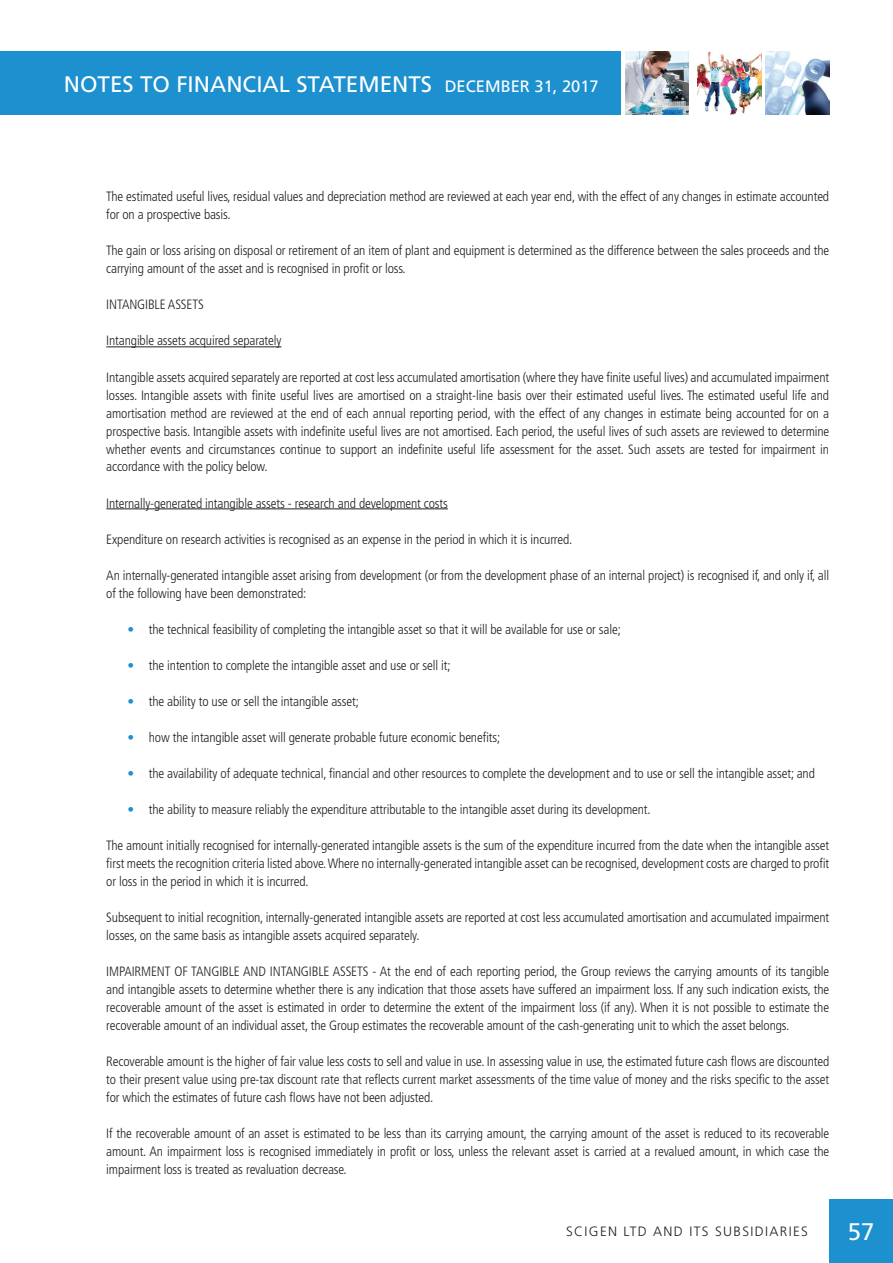
<style>
.page{position:relative;width:893px;height:1263px;background:#fff}
.page>*{position:absolute;margin:0;border:0;box-sizing:border-box;transform-origin:0 0}
.t1{font:24px "Frutiger";color:#fff}
.t2{font:22.5px "Frutiger";color:#fff}
.t3{font:300 condensed 13.5px/18px "Frutiger";letter-spacing:-.01em;color:#231f20;text-align:justify}
.t4{font:300 13.5px "Frutiger";letter-spacing:.1em;color:#231f20}
.s1{font-size:16.5px}
.s2{color:#1d90d0}
</style>
<div class="page">
<div style="left:829px;top:1199px;width:64px;height:64px;background:#1d90d0"></div>
<div style="left:0;top:51px;width:621px;height:64px;background:#1d90d0"></div>
<img style="left:625px;top:51px;width:64px;height:64px">
<img style="left:697px;top:51px;width:64px;height:64px">
<img style="left:765px;top:51px;width:64px;height:64px">
<hr style="left:106px;top:346px;width:175px;height:1px;background:#231f20">
<hr style="left:106px;top:508px;width:342px;height:1px;background:#231f20">
<h2 class="t2" style="left:64px;top:71px;width:536px">NOTES TO FINANCIAL STATEMENTS <span class="s1">DECEMBER 31, 2017</span></h2>
<p class="t3" style="left:106px;top:188px;width:724px">The estimated useful lives, residual values and depreciation method are reviewed at each year end, with the effect of any changes in estimate accounted for on a prospective basis.</p>
<p class="t3" style="left:106px;top:242px;width:724px">The gain or loss arising on disposal or retirement of an item of plant and equipment is determined as the difference between the sales proceeds and the carrying amount of the asset and is recognised in profit or loss.</p>
<p class="t3" style="left:106px;top:296px;width:99px">INTANGIBLE ASSETS</p>
<p class="t3" style="left:106px;top:332px;width:177px">Intangible assets acquired separately</p>
<p class="t3" style="left:106px;top:368px;width:724px">Intangible assets acquired separately are reported at cost less accumulated amortisation (where they have finite useful lives) and accumulated impairment losses. Intangible assets with finite useful lives are amortised on a straight-line basis over their estimated useful lives. The estimated useful life and amortisation method are reviewed at the end of each annual reporting period, with the effect of any changes in estimate being accounted for on a prospective basis. Intangible assets with indefinite useful lives are not amortised. Each period, the useful lives of such assets are reviewed to determine whether events and circumstances continue to support an indefinite useful life assessment for the asset. Such assets are tested for impairment in accordance with the policy below.</p>
<p class="t3" style="left:106px;top:494px;width:343px">Internally-generated intangible assets - research and development costs</p>
<p class="t3" style="left:106px;top:530px;width:468px">Expenditure on research activities is recognised as an expense in the period in which it is incurred.</p>
<p class="t3" style="left:106px;top:566px;width:724px">An internally-generated intangible asset arising from development (or from the development phase of an internal project) is recognised if, and only if, all of the following have been demonstrated:</p>
<p class="t3" style="left:128px;top:620px;width:495px"><span class="s2">•</span> the technical feasibility of completing the intangible asset so that it will be available for use or sale;</p>
<p class="t3" style="left:128px;top:656px;width:325px"><span class="s2">•</span> the intention to complete the intangible asset and use or sell it;</p>
<p class="t3" style="left:128px;top:692px;width:233px"><span class="s2">•</span> the ability to use or sell the intangible asset;</p>
<p class="t3" style="left:128px;top:728px;width:374px"><span class="s2">•</span> how the intangible asset will generate probable future economic benefits;</p>
<p class="t3" style="left:128px;top:764px;width:689px"><span class="s2">•</span> the availability of adequate technical, financial and other resources to complete the development and to use or sell the intangible asset; and</p>
<p class="t3" style="left:128px;top:800px;width:525px"><span class="s2">•</span> the ability to measure reliably the expenditure attributable to the intangible asset during its development.</p>
<p class="t3" style="left:106px;top:836px;width:724px">The amount initially recognised for internally-generated intangible assets is the sum of the expenditure incurred from the date when the intangible asset first meets the recognition criteria listed above. Where no internally-generated intangible asset can be recognised, development costs are charged to profit or loss in the period in which it is incurred.</p>
<p class="t3" style="left:106px;top:908px;width:724px">Subsequent to initial recognition, internally-generated intangible assets are reported at cost less accumulated amortisation and accumulated impairment losses, on the same basis as intangible assets acquired separately.</p>
<p class="t3" style="left:106px;top:962px;width:724px">IMPAIRMENT OF TANGIBLE AND INTANGIBLE ASSETS - At the end of each reporting period, the Group reviews the carrying amounts of its tangible and intangible assets to determine whether there is any indication that those assets have suffered an impairment loss. If any such indication exists, the recoverable amount of the asset is estimated in order to determine the extent of the impairment loss (if any). When it is not possible to estimate the recoverable amount of an individual asset, the Group estimates the recoverable amount of the cash-generating unit to which the asset belongs.</p>
<p class="t3" style="left:106px;top:1052px;width:724px">Recoverable amount is the higher of fair value less costs to sell and value in use. In assessing value in use, the estimated future cash flows are discounted to their present value using pre-tax discount rate that reflects current market assessments of the time value of money and the risks specific to the asset for which the estimates of future cash flows have not been adjusted.</p>
<p class="t3" style="left:106px;top:1124px;width:724px">If the recoverable amount of an asset is estimated to be less than its carrying amount, the carrying amount of the asset is reduced to its recoverable amount. An impairment loss is recognised immediately in profit or loss, unless the relevant asset is carried at a revalued amount, in which case the impairment loss is treated as revaluation decrease.</p>
<p class="t4" style="left:566px;top:1224px;width:243px">SCIGEN LTD AND ITS SUBSIDIARIES</p>
<h1 class="t1" style="left:848px;top:1218px;width:28px">57</h1>
</div>
